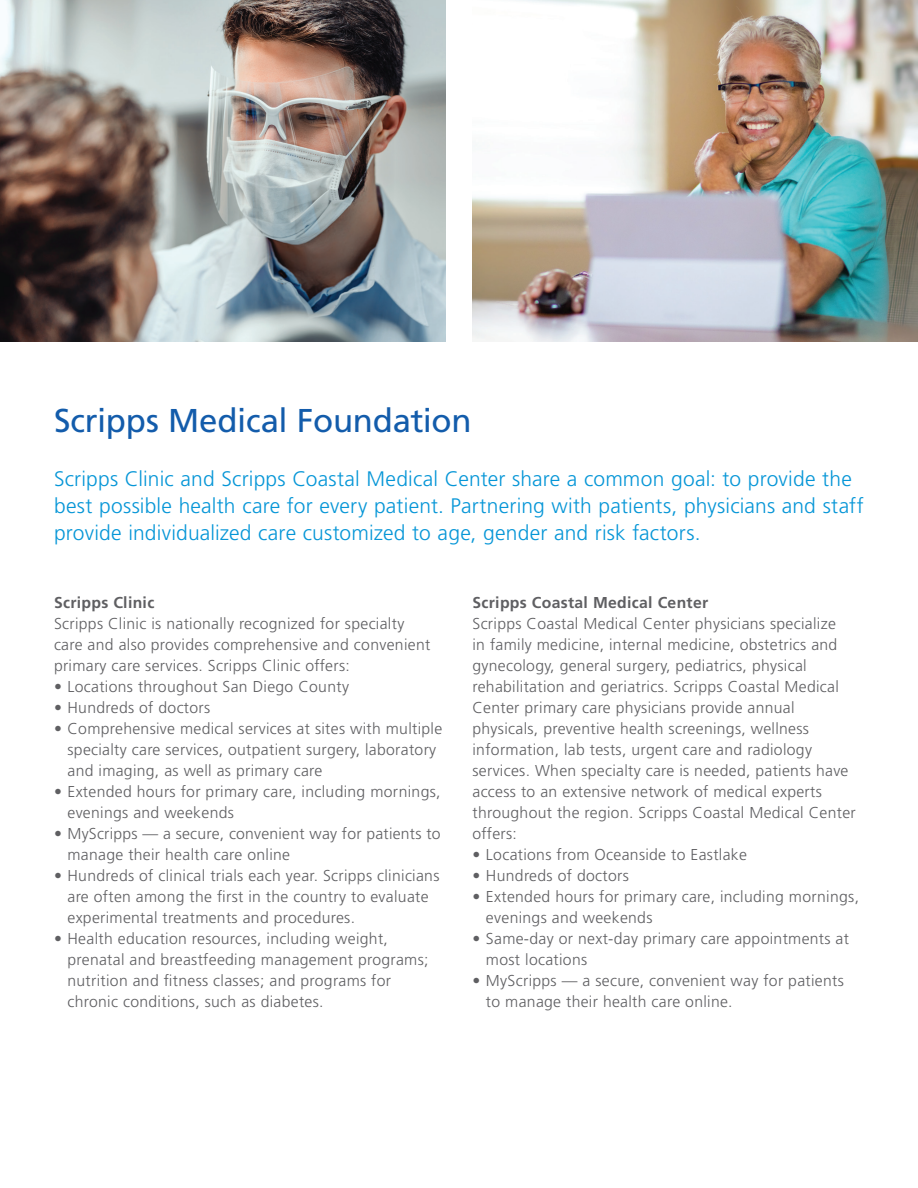
<style>
.page{position:relative;width:918px;height:1188px;background:#fff}
.page>*{position:absolute;margin:0;border:0;box-sizing:border-box;transform-origin:0 0}
.t1{font:33px "Frutiger LT Std";letter-spacing:-.01em;color:#135cab}
.t2{font:300 21px/27px "Frutiger LT Std";letter-spacing:.01em;color:#0696d7}
.t3{font:300 15.75px/21px "Frutiger LT Std";letter-spacing:.02em;color:#5f5f62}
.t4{font:700 15.75px "Frutiger LT Std";letter-spacing:.02em;color:#5f5f62}
</style>
<div class="page">
<img style="left:0;top:0;width:446px;height:342px">
<img style="left:472px;top:0;width:446px;height:342px">
<h1 class="t1" style="left:54px;top:401px;width:419px">Scripps Medical Foundation</h1>
<p class="t2" style="left:54px;top:466px;width:811px">Scripps Clinic and Scripps Coastal Medical Center share a common goal: to provide the best possible health care for every patient. Partnering with patients, physicians and staff provide individualized care customized to age, gender and risk factors.</p>
<p class="t4" style="left:54px;top:593px;width:102px">Scripps Clinic</p>
<p class="t3" style="left:54px;top:613px;width:378px">Scripps Clinic is nationally recognized for specialty care and also provides comprehensive and convenient primary care services. Scripps Clinic offers:</p>
<p class="t3" style="left:54px;top:676px;width:297px">• Locations throughout San Diego County</p>
<p class="t3" style="left:54px;top:697px;width:158px">• Hundreds of doctors</p>
<p class="t3" style="left:67px;top:718px;width:376px;text-indent:-13px">• Comprehensive medical services at sites with multiple specialty care services, outpatient surgery, laboratory and imaging, as well as primary care</p>
<p class="t3" style="left:67px;top:781px;width:375px;text-indent:-13px">• Extended hours for primary care, including mornings, evenings and weekends</p>
<p class="t3" style="left:67px;top:823px;width:375px;text-indent:-13px">• MyScripps — a secure, convenient way for patients to manage their health care online</p>
<p class="t3" style="left:67px;top:865px;width:374px;text-indent:-13px">• Hundreds of clinical trials each year. Scripps clinicians are often among the first in the country to evaluate experimental treatments and procedures.</p>
<p class="t3" style="left:67px;top:928px;width:363px;text-indent:-13px">• Health education resources, including weight, prenatal and breastfeeding management programs; nutrition and fitness classes; and programs for chronic conditions, such as diabetes.</p>
<p class="t4" style="left:472px;top:593px;width:237px">Scripps Coastal Medical Center</p>
<p class="t3" style="left:472px;top:613px;width:385px">Scripps Coastal Medical Center physicians specialize<br>in family medicine, internal medicine, obstetrics and gynecology, general surgery, pediatrics, physical rehabilitation and geriatrics. Scripps Coastal Medical Center primary care physicians provide annual physicals, preventive health screenings, wellness information, lab tests, urgent care and radiology services. When specialty care is needed, patients have access to an extensive network of medical experts throughout the region. Scripps Coastal Medical Center offers:</p>
<p class="t3" style="left:472px;top:844px;width:276px">• Locations from Oceanside to Eastlake</p>
<p class="t3" style="left:472px;top:865px;width:158px">• Hundreds of doctors</p>
<p class="t3" style="left:486px;top:886px;width:375px;text-indent:-13px">• Extended hours for primary care, including mornings, evenings and weekends</p>
<p class="t3" style="left:486px;top:928px;width:365px;text-indent:-13px">• Same-day or next-day primary care appointments at most locations</p>
<p class="t3" style="left:486px;top:970px;width:359px;text-indent:-13px">• MyScripps — a secure, convenient way for patients to manage their health care online.</p>
</div>
